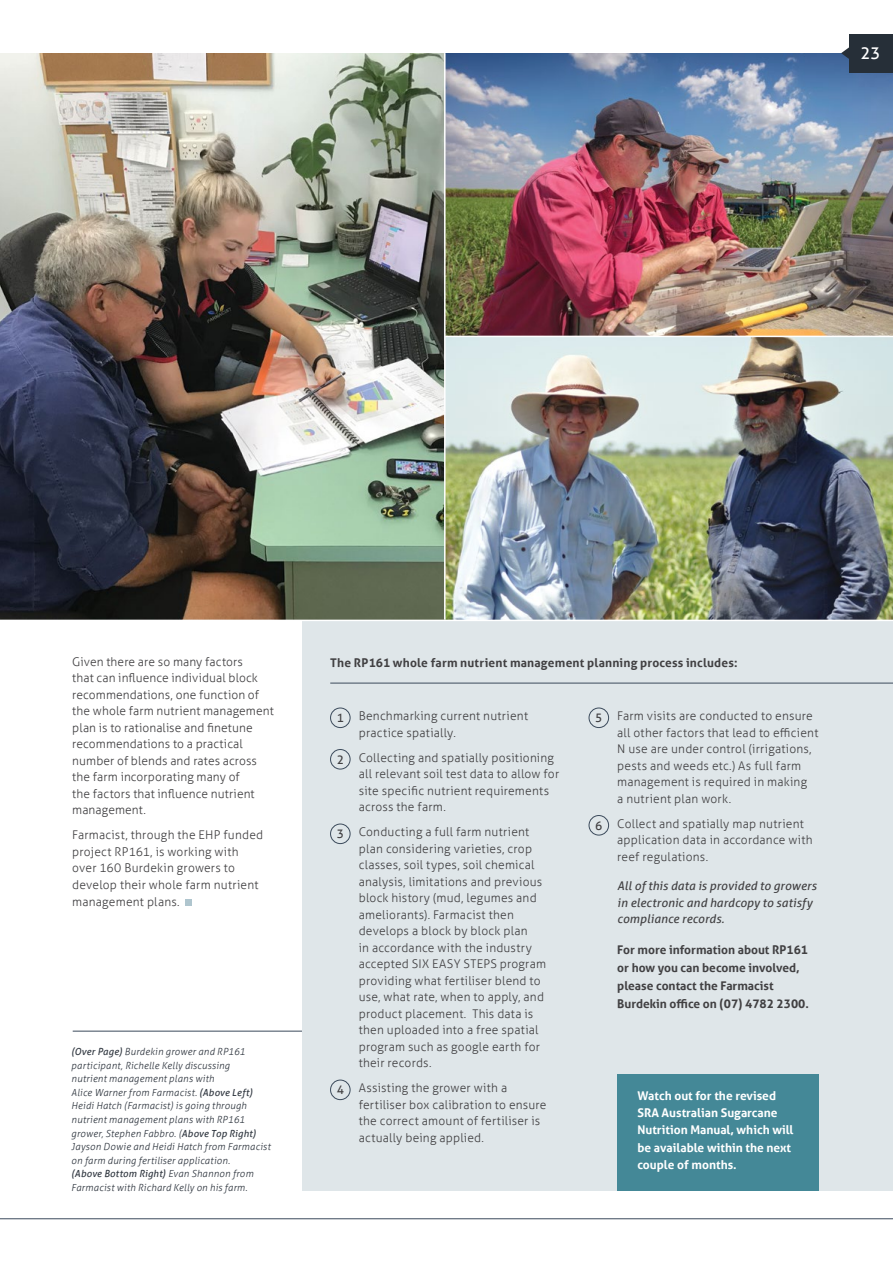
<style>
.page{position:relative;width:893px;height:1263px;background:#fff}
.page>*{position:absolute;margin:0;border:0;box-sizing:border-box;transform-origin:0 0}
.t1{font:16.5px "Aller";color:#fff}
.t2{font:300 12px/16.5px "Aller";letter-spacing:.015em;color:#414042}
.t3{font:700 12px/18px "Aller";color:#414042}
.t4{font:700 12px/17.2px "Aller";color:#fff}
.t5{font:italic 12px/16.5px "Aller";letter-spacing:.01em;color:#414042}
.t6{font:italic 300 9.75px/13.5px "Aller";letter-spacing:.02em;color:#303740}
.s1{font-weight:400}
</style>
<div class="page">
<hr style="left:73px;top:1031px;width:243px;height:1px;background:#3b4a5b">
<div style="left:302px;top:613px;width:591px;height:578px;background:#dfe6e9"></div>
<svg style="left:186px;top:899px;width:6px;height:6px"></svg>
<img style="left:0;top:53px;width:893px;height:567px">
<hr style="left:444px;top:53px;width:2px;height:567px;background:#fff">
<hr style="left:445px;top:336px;width:448px;height:1px;background:#fff">
<div style="left:330px;top:708px;width:20px;height:20px;border:1px solid #3b4a5b;border-radius:50%"></div>
<div style="left:330px;top:749px;width:20px;height:20px;border:1px solid #3b4a5b;border-radius:50%"></div>
<div style="left:330px;top:824px;width:20px;height:20px;border:1px solid #3b4a5b;border-radius:50%"></div>
<div style="left:330px;top:1080px;width:20px;height:20px;border:1px solid #3b4a5b;border-radius:50%"></div>
<div style="left:589px;top:708px;width:20px;height:20px;border:1px solid #3b4a5b;border-radius:50%"></div>
<div style="left:589px;top:815px;width:20px;height:20px;border:1px solid #3b4a5b;border-radius:50%"></div>
<div style="left:617px;top:1074px;width:202px;height:117px;background:#448897"></div>
<hr style="left:330px;top:683px;width:563px;height:1px;background:#3b4a5b">
<hr style="left:0;top:620px;width:893px;height:1px;background:#fff">
<svg style="left:841px;top:47px;width:8px;height:13px"></svg>
<div style="left:849px;top:34px;width:44px;height:39px;background:#262f38"></div>
<hr style="left:0;top:1218px;width:893px;height:1px;background:#3b4a5b">
<h1 class="t1" style="left:861px;top:44px;width:21px">23</h1>
<p class="t2" style="left:72px;top:653px;width:203px">Given there are so many factors<br>that can influence individual block recommendations, one function of the whole farm nutrient management plan is to rationalise and finetune recommendations to a practical number of blends and rates across the farm incorporating many of<br>the factors that influence nutrient management.</p>
<p class="t2" style="left:72px;top:826px;width:192px">Farmacist, through the EHP funded project RP161, is working with over 160 Burdekin growers to develop their whole farm nutrient management plans.</p>
<p class="t6" style="left:71px;top:1045px;width:201px"><span class="s1">(Over Page)</span> Burdekin grower and RP161 participant, Richelle Kelly discussing<br>nutrient management plans with<br>Alice Warner from Farmacist. <span class="s1">(Above Left)<br></span>Heidi Hatch (Farmacist) is going through nutrient management plans with RP161 grower, Stephen Fabbro. (<span class="s1">Above Top Right)<br></span>Jayson Dowie and Heidi Hatch from Farmacist on farm during fertiliser application.<br><span class="s1">(Above Bottom Right)</span> Evan Shannon from Farmacist with Richard Kelly on his farm.</p>
<p class="t3" style="left:330px;top:653px;width:409px">The RP161 whole farm nutrient management planning process includes:</p>
<p class="t2" style="left:359px;top:708px;width:171px;text-indent:-22px"><span class="s1">1</span> Benchmarking current nutrient practice spatially.</p>
<p class="t2" style="left:359px;top:749px;width:202px;text-indent:-22px"><span class="s1">2</span> Collecting and spatially positioning all relevant soil test data to allow for site specific nutrient requirements across the farm.</p>
<p class="t2" style="left:359px;top:824px;width:189px;text-indent:-22px"><span class="s1">3</span> Conducting a full farm nutrient plan considering varieties, crop classes, soil types, soil chemical analysis, limitations and previous block history (mud, legumes and ameliorants). Farmacist then develops a block by block plan<br>in accordance with the industry accepted SIX EASY STEPS program providing what fertiliser blend to use, what rate, when to apply, and product placement. This data is then uploaded into a free spatial program such as google earth for their records.</p>
<p class="t2" style="left:359px;top:1080px;width:189px;text-indent:-22px"><span class="s1">4</span> Assisting the grower with a fertiliser box calibration to ensure the correct amount of fertiliser is actually being applied.</p>
<p class="t2" style="left:617px;top:708px;width:203px;text-indent:-22px"><span class="s1">5</span> Farm visits are conducted to ensure all other factors that lead to efficient N use are under control (irrigations, pests and weeds etc.) As full farm management is required in making<br>a nutrient plan work.</p>
<p class="t2" style="left:617px;top:815px;width:197px;text-indent:-22px"><span class="s1">6</span> Collect and spatially map nutrient application data in accordance with reef regulations.</p>
<p class="t5" style="left:617px;top:877px;width:201px">All of this data is provided to growers in electronic and hardcopy to satisfy compliance records.</p>
<p class="t3" style="left:617px;top:940px;width:193px">For more information about RP161 or how you can become involved, please contact the Farmacist<br>Burdekin office on (07) 4782 2300.</p>
<p class="t4" style="left:637px;top:1087px;width:158px">Watch out for the revised<br>SRA Australian Sugarcane<br>Nutrition Manual, which will be available within the next couple of months.</p>
</div>
